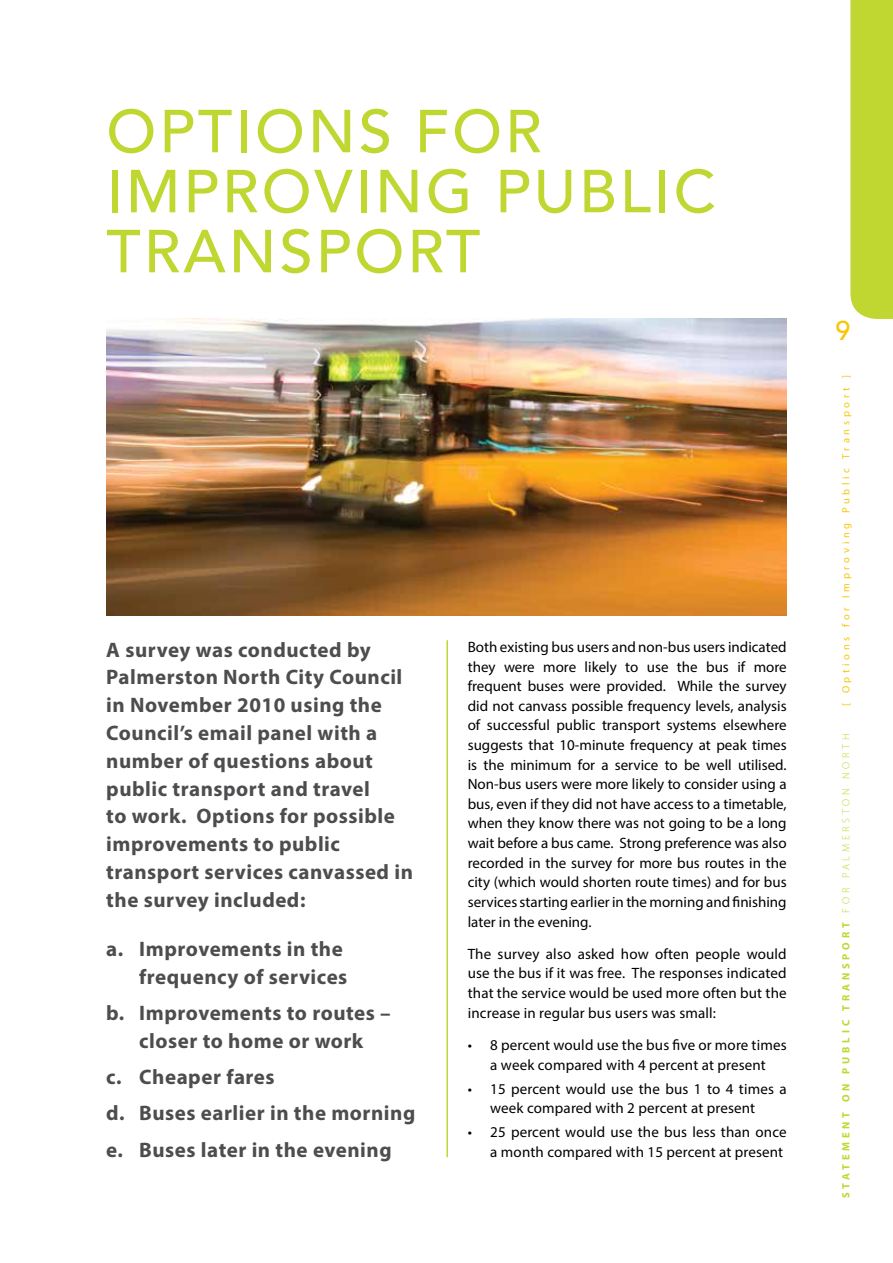
<style>
.page{position:relative;width:893px;height:1263px;background:#fff}
.page>*{position:absolute;margin:0;border:0;box-sizing:border-box;transform-origin:0 0}
.t1{font:500 60px/60px "Avenir";letter-spacing:.05em;color:#bfd730}
.t2{font:500 27px "Avenir";color:#f9c606}
.t3{font:700 21px/27.8px "Myriad Pro";letter-spacing:.025em;color:#4d4d4f}
.t4{font:15px/19.6px "Myriad Pro";letter-spacing:.01em;color:#000;text-align:justify}
.t5{font:700 10.5px "Myriad Pro";letter-spacing:.37em;color:#bfd730}
.t6{font:10.5px "Myriad Pro";letter-spacing:.35em;color:#f9c606}
.s1{font-weight:300}
</style>
<div class="page">
<div style="left:850px;top:0;width:43px;height:319px;background:#bfd730"></div>
<hr style="left:446px;top:641px;width:2px;height:516px;background:#bfd730">
<img style="left:106px;top:319px;width:681px;height:296px">
<h1 class="t1" style="left:106px;top:103px;width:607px">OPTIONS FOR<br>I MPROVING PUBLIC<br>TRANSPORT</h1>
<p class="t3" style="left:106px;top:635px;width:308px">A survey was conducted by<br>Palmerston North City Council in November 2010 using the<br>Council’s email panel with a number of questions about public transport and travel<br>to work. Options for possible improvements to public transport services canvassed in the survey included:</p>
<h3 class="t3" style="left:106px;top:934px;width:243px;text-align:right">a. Improvements in the frequency of services</h3>
<h3 class="t3" style="left:106px;top:998px;width:286px;text-align:center">b. Improvements to routes – closer to home or work</h3>
<h3 class="t3" style="left:106px;top:1058px;width:311px;line-height:36.3px">c. Cheaper fares<br>d. Buses earlier in the morning e. Buses later in the evening</h3>
<p class="t4" style="left:468px;top:637px;width:320px">Both existing bus users and non-bus users indicated they were more likely to use the bus if more frequent buses were provided. While the survey did not canvass possible frequency levels, analysis of successful public transport systems elsewhere suggests that 10-minute frequency at peak times is the minimum for a service to be well utilised.<br>Non-bus users were more likely to consider using a bus, even if they did not have access to a timetable, when they know there was not going to be a long wait before a bus came. Strong preference was also recorded in the survey for more bus routes in the city (which would shorten route times) and for bus services starting earlier in the morning and finishing later in the evening.</p>
<p class="t4" style="left:468px;top:944px;width:320px">The survey also asked how often people would use the bus if it was free. The responses indicated that the service would be used more often but the increase in regular bus users was small:</p>
<p class="t4" style="left:468px;top:1035px;width:320px;text-align:center">• 8 percent would use the bus five or more times a week compared with 4 percent at present</p>
<p class="t4" style="left:468px;top:1078px;width:320px;text-align:center">• 15 percent would use the bus 1 to 4 times a week compared with 2 percent at present</p>
<p class="t4" style="left:468px;top:1122px;width:320px;text-align:right">• 25 percent would use the bus less than once a month compared with 15 percent at present</p>
<h2 class="t2" style="left:835px;top:315px;width:17px">9</h2>
<p class="t6" style="left:839px;top:706px;width:333px;rotate:-90deg">[ Options for Improving Public Transport ]</p>
<p class="t5" style="left:839px;top:1198px;width:466px;rotate:-90deg">STATEMENT ON PUBLIC TRANSPORT <span class="s1">FOR PALMERSTON NORTH</span></p>
</div>
